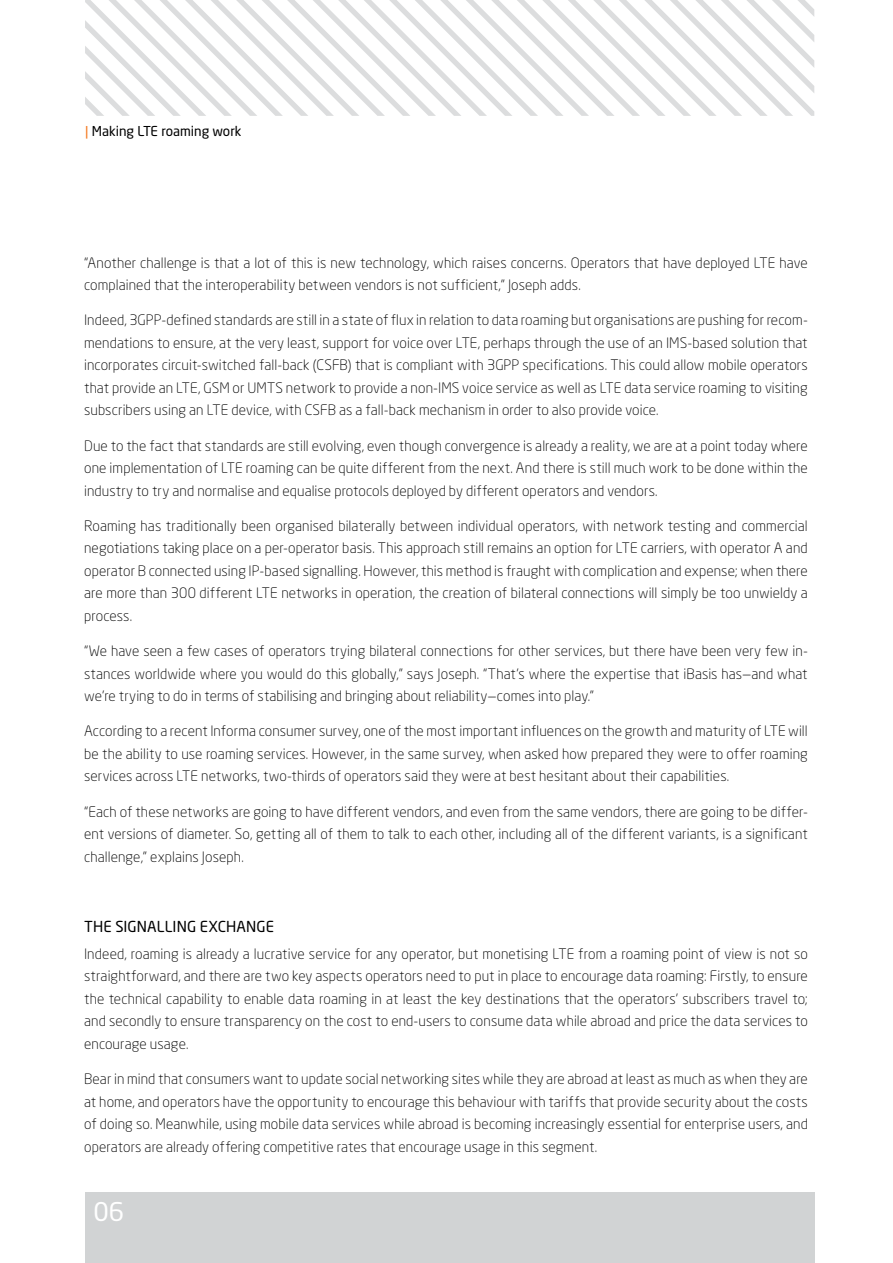
<style>
.page{position:relative;width:893px;height:1263px;background:#fff}
.page>*{position:absolute;margin:0;border:0;box-sizing:border-box;transform-origin:0 0}
.t1{font:25.5px "Neo Sans";color:#fff}
.t2{font:15px "Neo Sans";letter-spacing:.005em;color:#000}
.t3{font:300 14.25px/22.5px "Neo Sans";letter-spacing:.005em;color:#000;text-align:justify}
.t4{font:13.5px "Neo Sans";color:#000}
.s1{color:#f47920}
</style>
<div class="page">
<svg style="left:85px;top:0;width:729px;height:116px"></svg>
<div style="left:85px;top:1193px;width:729px;height:70px;background:#d1d3d4"></div>
<p class="t4" style="left:85px;top:122px;width:158px"><span class="s1">|</span> Making LTE roaming work</p>
<p class="t3" style="left:84px;top:251px;width:725px">“Another challenge is that a lot of this is new technology, which raises concerns. Operators that have deployed LTE have complained that the interoperability between vendors is not sufficient,” Joseph adds.</p>
<p class="t3" style="left:84px;top:309px;width:725px">Indeed, 3GPP-defined standards are still in a state of flux in relation to data roaming but organisations are pushing for recom&shy;mendations to ensure, at the very least, support for voice over LTE, perhaps through the use of an IMS-based solution that incorporates circuit-switched fall-back (CSFB) that is compliant with 3GPP specifications. This could allow mobile operators that provide an LTE, GSM or UMTS network to provide a non-IMS voice service as well as LTE data service roaming to visiting subscribers using an LTE device, with CSFB as a fall-back mechanism in order to also provide voice.</p>
<p class="t3" style="left:84px;top:434px;width:725px">Due to the fact that standards are still evolving, even though convergence is already a reality, we are at a point today where one implementation of LTE roaming can be quite different from the next. And there is still much work to be done within the industry to try and normalise and equalise protocols deployed by different operators and vendors.</p>
<p class="t3" style="left:84px;top:514px;width:725px">Roaming has traditionally been organised bilaterally between individual operators, with network testing and commercial negotiations taking place on a per-operator basis. This approach still remains an option for LTE carriers, with operator A and operator B connected using IP-based signalling. However, this method is fraught with complication and expense; when there are more than 300 different LTE networks in operation, the creation of bilateral connections will simply be too unwieldy a process.</p>
<p class="t3" style="left:84px;top:640px;width:725px">“We have seen a few cases of operators trying bilateral connections for other services, but there have been very few in&shy;stances worldwide where you would do this globally,” says Joseph. “That’s where the expertise that iBasis has—and what we’re trying to do in terms of stabilising and bringing about reliability—comes into play.”</p>
<p class="t3" style="left:84px;top:720px;width:725px">According to a recent Informa consumer survey, one of the most important influences on the growth and maturity of LTE will be the ability to use roaming services. However, in the same survey, when asked how prepared they were to offer roaming services across LTE networks, two-thirds of operators said they were at best hesitant about their capabilities.</p>
<p class="t3" style="left:84px;top:800px;width:725px">“Each of these networks are going to have different vendors, and even from the same vendors, there are going to be differ&shy;ent versions of diameter. So, getting all of them to talk to each other, including all of the different variants, is a significant challenge,” explains Joseph.</p>
<p class="t2" style="left:84px;top:917px;width:189px">THE SIGNALLING EXCHANGE</p>
<p class="t3" style="left:84px;top:942px;width:725px">Indeed, roaming is already a lucrative service for any operator, but monetising LTE from a roaming point of view is not so straightforward, and there are two key aspects operators need to put in place to encourage data roaming: Firstly, to ensure the technical capability to enable data roaming in at least the key destinations that the operators’ subscribers travel to; and secondly to ensure transparency on the cost to end-users to consume data while abroad and price the data services to encourage usage.</p>
<p class="t3" style="left:84px;top:1068px;width:725px">Bear in mind that consumers want to update social networking sites while they are abroad at least as much as when they are at home, and operators have the opportunity to encourage this behaviour with tariffs that provide security about the costs of doing so. Meanwhile, using mobile data services while abroad is becoming increasingly essential for enterprise users, and operators are already offering competitive rates that encourage usage in this segment.</p>
<h1 class="t1" style="left:94px;top:1196px;width:32px">06</h1>
</div>
